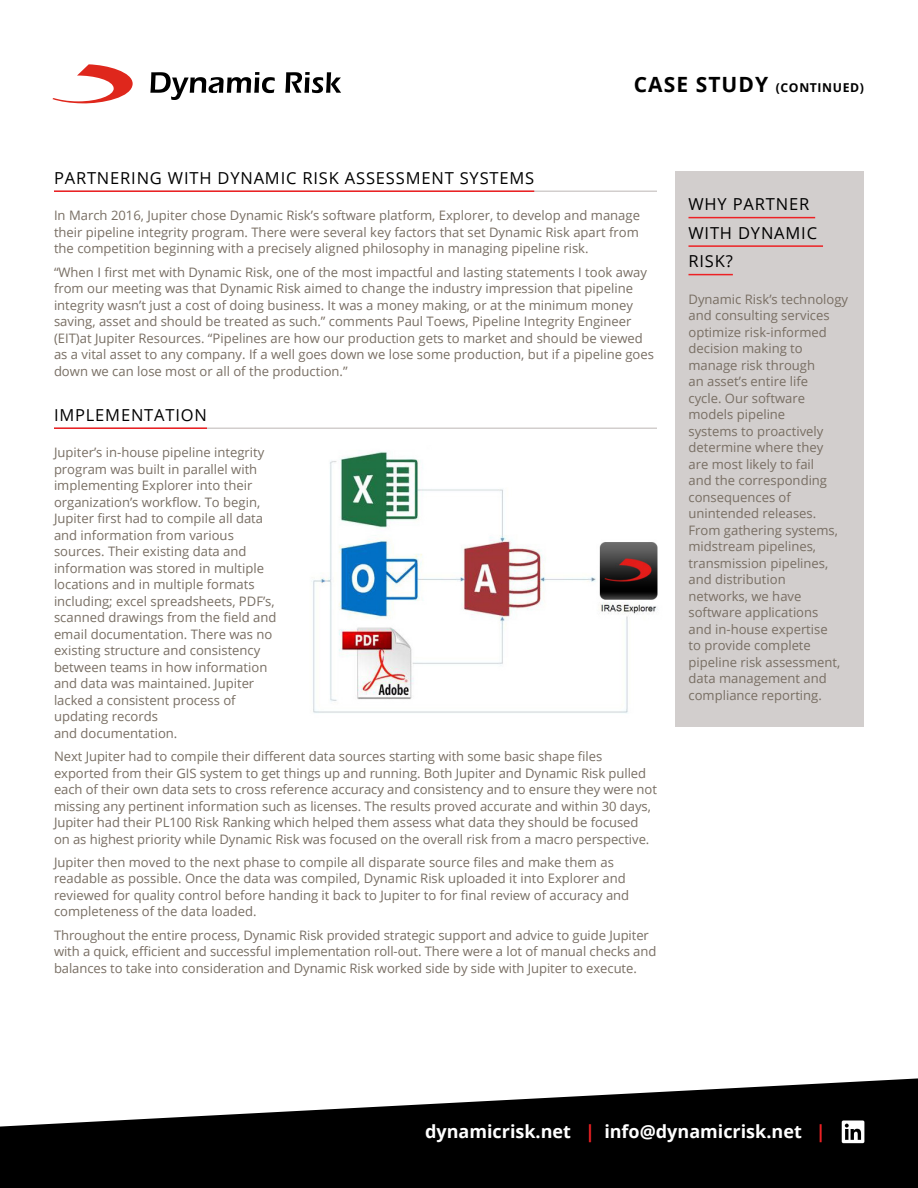
<style>
.page{position:relative;width:918px;height:1188px;background:#fff}
.page>*{position:absolute;margin:0;border:0;box-sizing:border-box;transform-origin:0 0}
.t1{font:700 18px "Open Sans";color:#fff}
.t2{font:16.5px/28.5px "Open Sans";letter-spacing:.05em;color:#000}
.Box{font:13.05px/16.5px "Open Sans";color:#786e63}
.t3{font:700 12.3px "Open Sans";letter-spacing:.05em;color:#000}
.s1{font-size:21px}
.s2{color:#ed2124}
</style>
<div class="page">
<svg style="left:0;top:1078px;width:918px;height:110px;fill:#000"></svg>
<svg style="left:52px;top:64px;width:81px;height:39px"></svg>
<svg style="left:150px;top:72px;width:125px;height:28px"></svg>
<svg style="left:285px;top:72px;width:56px;height:21px"></svg>
<svg style="left:842px;top:1121px;width:22px;height:22px"></svg>
<hr style="left:54px;top:190px;width:603px;height:2px;background:#d2cecd">
<hr style="left:54px;top:190px;width:480px;height:2px;background:#ed2124">
<hr style="left:54px;top:427px;width:603px;height:2px;background:#d2cecd">
<hr style="left:54px;top:427px;width:153px;height:2px;background:#ed2124">
<div style="left:675px;top:171px;width:189px;height:555px;background:#d2cecd"></div>
<hr style="left:688px;top:217px;width:127px;height:1px;background:#ed2124">
<hr style="left:688px;top:245px;width:135px;height:2px;background:#ed2124">
<hr style="left:688px;top:274px;width:45px;height:1px;background:#ed2124">
<img style="left:313px;top:451px;width:345px;height:262px">
<h1 class="t3" style="left:634px;top:79px;width:232px"><span class="s1">CASE STUDY</span> (CONTINUED)</h1>
<h2 class="t2" style="left:54px;top:163px;width:482px">PARTNERING WITH DYNAMIC RISK ASSESSMENT SYSTEMS</h2>
<p class="Box" style="left:54px;top:207px;width:588px;text-align:justify">In March 2016, Jupiter chose Dynamic Risk’s software platform, Explorer, to develop and manage their pipeline integrity program. There were several key factors that set Dynamic Risk apart from the competition beginning with a precisely aligned philosophy in managing pipeline risk.</p>
<p class="Box" style="left:54px;top:263px;width:602px">“When I first met with Dynamic Risk, one of the most impactful and lasting statements I took away from our meeting was that Dynamic Risk aimed to change the industry impression that pipeline integrity wasn’t just a cost of doing business. It was a money making, or at the minimum money saving, asset and should be treated as such.” comments Paul Toews, Pipeline Integrity Engineer (EIT)at Jupiter Resources. “Pipelines are how our production gets to market and should be viewed as a vital asset to any company. If a well goes down we lose some production, but if a pipeline goes down we can lose most or all of the production.”</p>
<h2 class="t2" style="left:54px;top:400px;width:155px">IMPLEMENTATION</h2>
<p class="Box" style="left:54px;top:444px;width:224px">Jupiter’s in-house pipeline integrity program was built in parallel with implementing Explorer into their organization’s workflow. To begin, Jupiter first had to compile all data and information from various sources. Their existing data and information was stored in multiple locations and in multiple formats including; excel spreadsheets, PDF’s, scanned drawings from the field and email documentation. There was no existing structure and consistency between teams in how information and data was maintained. Jupiter lacked a consistent process of updating records<br>and documentation.</p>
<p class="Box" style="left:54px;top:748px;width:605px">Next Jupiter had to compile their different data sources starting with some basic shape files exported from their GIS system to get things up and running. Both Jupiter and Dynamic Risk pulled each of their own data sets to cross reference accuracy and consistency and to ensure they were not missing any pertinent information such as licenses. The results proved accurate and within 30 days, Jupiter had their PL100 Risk Ranking which helped them assess what data they should be focused on as highest priority while Dynamic Risk was focused on the overall risk from a macro perspective.</p>
<p class="Box" style="left:54px;top:854px;width:577px">Jupiter then moved to the next phase to compile all disparate source files and make them as readable as possible. Once the data was compiled, Dynamic Risk uploaded it into Explorer and reviewed for quality control before handing it back to Jupiter to for final review of accuracy and completeness of the data loaded.</p>
<p class="Box" style="left:54px;top:926px;width:604px">Throughout the entire process, Dynamic Risk provided strategic support and advice to guide Jupiter with a quick, efficient and successful implementation roll-out. There were a lot of manual checks and balances to take into consideration and Dynamic Risk worked side by side with Jupiter to execute.</p>
<h2 class="t2" style="left:688px;top:189px;width:130px">WHY PARTNER<br>WITH DYNAMIC<br>RISK?</h2>
<p class="Box" style="left:688px;top:291px;width:161px">Dynamic Risk’s technology and consulting services optimize risk-informed decision making to manage risk through<br>an asset’s entire life<br>cycle. Our software models pipeline<br>systems to proactively determine where they<br>are most likely to fail<br>and the corresponding consequences of unintended releases.<br>From gathering systems, midstream pipelines, transmission pipelines, and distribution networks, we have software applications<br>and in-house expertise<br>to provide complete pipeline risk assessment, data management and compliance reporting.</p>
<h1 class="t1" style="left:425px;top:1119px;width:402px">dynamicrisk.net <span class="s2">|</span> info@dynamicrisk.net <span class="s2">|</span></h1>
</div>
